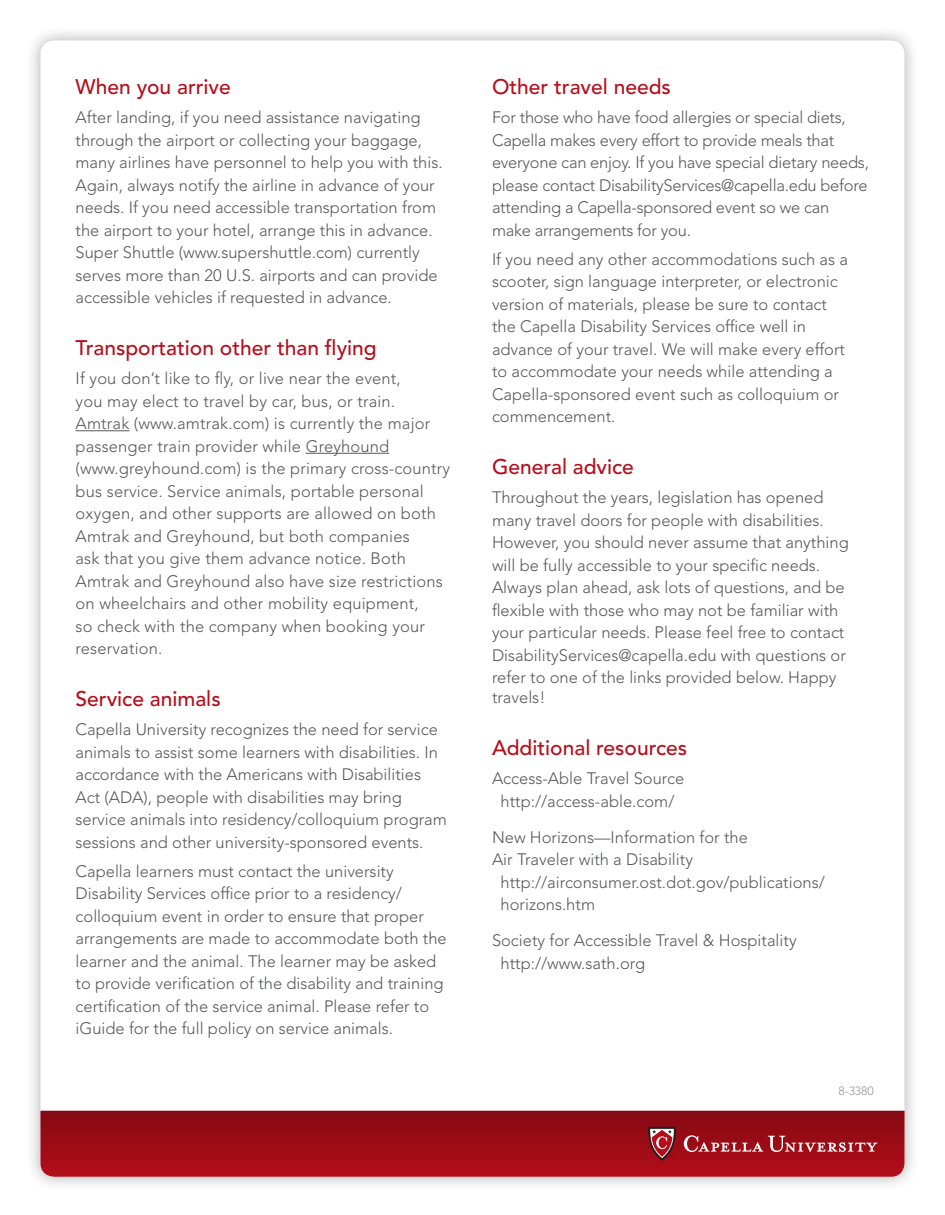
<style>
.page{position:relative;width:945px;height:1215px;background:#fff}
.page>*{position:absolute;margin:0;border:0;box-sizing:border-box;transform-origin:0 0}
.t1{font:500 21px "Avenir LT Std";color:#b50e1a}
.t2{font:300 16.5px/22.5px "Avenir LT Std";color:#57585a}
.t3{font:300 12px "Avenir LT Std";color:#939598}
</style>
<div class="page">
<div style="left:25px;top:24px;width:894px;height:1167px;background:#231f20;opacity:.35"></div>
<div style="left:40px;top:40px;width:864px;height:1137px;background:#fff;border-radius:14px"></div>
<hr style="left:76px;top:430px;width:53px;height:1px;background:#57585a">
<hr style="left:306px;top:453px;width:83px;height:1px;background:#57585a">
<svg style="left:40px;top:1111px;width:864px;height:66px;background:#9c0c17"></svg>
<svg style="left:648px;top:1127px;width:28px;height:34px"></svg>
<svg style="left:684px;top:1135px;width:194px;height:17px;background:#af3d46"></svg>
<h2 class="t1" style="left:76px;top:74px;width:157px">When you arrive</h2>
<p class="t2" style="left:76px;top:106px;width:369px">After landing, if you need assistance navigating through the airport or collecting your baggage, many airlines have personnel to help you with this.<br>Again, always notify the airline in advance of your needs. If you need accessible transportation from the airport to your hotel, arrange this in advance.<br>Super Shuttle (www.supershuttle.com) currently serves more than 20 U.S. airports and can provide accessible vehicles if requested in advance.</p>
<h2 class="t1" style="left:76px;top:335px;width:303px">Transportation other than flying</h2>
<p class="t2" style="left:76px;top:367px;width:376px">If you don’t like to fly, or live near the event,<br>you may elect to travel by car, bus, or train.<br>Amtrak (www.amtrak.com) is currently the major passenger train provider while Greyhound (www.greyhound.com) is the primary cross-country bus service. Service animals, portable personal oxygen, and other supports are allowed on both Amtrak and Greyhound, but both companies<br>ask that you give them advance notice. Both Amtrak and Greyhound also have size restrictions on wheelchairs and other mobility equipment,<br>so check with the company when booking your reservation.</p>
<h2 class="t1" style="left:76px;top:686px;width:147px">Service animals</h2>
<p class="t2" style="left:76px;top:718px;width:373px">Capella University recognizes the need for service animals to assist some learners with disabilities. In accordance with the Americans with Disabilities Act (ADA), people with disabilities may bring service animals into residency/colloquium program sessions and other university-sponsored events.</p>
<p class="t2" style="left:76px;top:860px;width:373px">Capella learners must contact the university Disability Services office prior to a residency/ colloquium event in order to ensure that proper arrangements are made to accommodate both the learner and the animal. The learner may be asked to provide verification of the disability and training certification of the service animal. Please refer to iGuide for the full policy on service animals.</p>
<h2 class="t1" style="left:492px;top:74px;width:180px">Other travel needs</h2>
<p class="t2" style="left:492px;top:106px;width:379px">For those who have food allergies or special diets, Capella makes every effort to provide meals that everyone can enjoy. If you have special dietary needs, please contact DisabilityServices@capella.edu before attending a Capella-sponsored event so we can make arrangements for you.</p>
<p class="t2" style="left:492px;top:248px;width:357px">If you need any other accommodations such as a scooter, sign language interpreter, or electronic version of materials, please be sure to contact the Capella Disability Services office well in advance of your travel. We will make every effort to accommodate your needs while attending a Capella-sponsored event such as colloquium or commencement.</p>
<h2 class="t1" style="left:492px;top:455px;width:143px">General advice</h2>
<p class="t2" style="left:492px;top:486px;width:358px">Throughout the years, legislation has opened many travel doors for people with disabilities.<br>However, you should never assume that anything will be fully accessible to your specific needs.<br>Always plan ahead, ask lots of questions, and be flexible with those who may not be familiar with your particular needs. Please feel free to contact DisabilityServices@capella.edu with questions or refer to one of the links provided below. Happy</p>
<p class="t2" style="left:492px;top:686px;width:55px">travels!</p>
<h2 class="t1" style="left:492px;top:736px;width:197px">Additional resources</h2>
<p class="t2" style="left:492px;top:767px;width:194px;text-align:center">Access-Able Travel Source http://access-able.com/</p>
<p class="t2" style="left:492px;top:826px;width:257px">New Horizons—Information for the</p>
<p class="t2" style="left:492px;top:848px;width:203px">Air Traveler with a Disability</p>
<p class="t2" style="left:501px;top:871px;width:326px">http://airconsumer.ost.dot.gov/publications/</p>
<p class="t2" style="left:501px;top:893px;width:96px">horizons.htm</p>
<p class="t2" style="left:501px;top:929px;width:298px;text-indent:-9px">Society for Accessible Travel &amp; Hospitality http://www.sath.org</p>
<p class="t3" style="left:838px;top:1084px;width:37px">8-3380</p>
</div>
